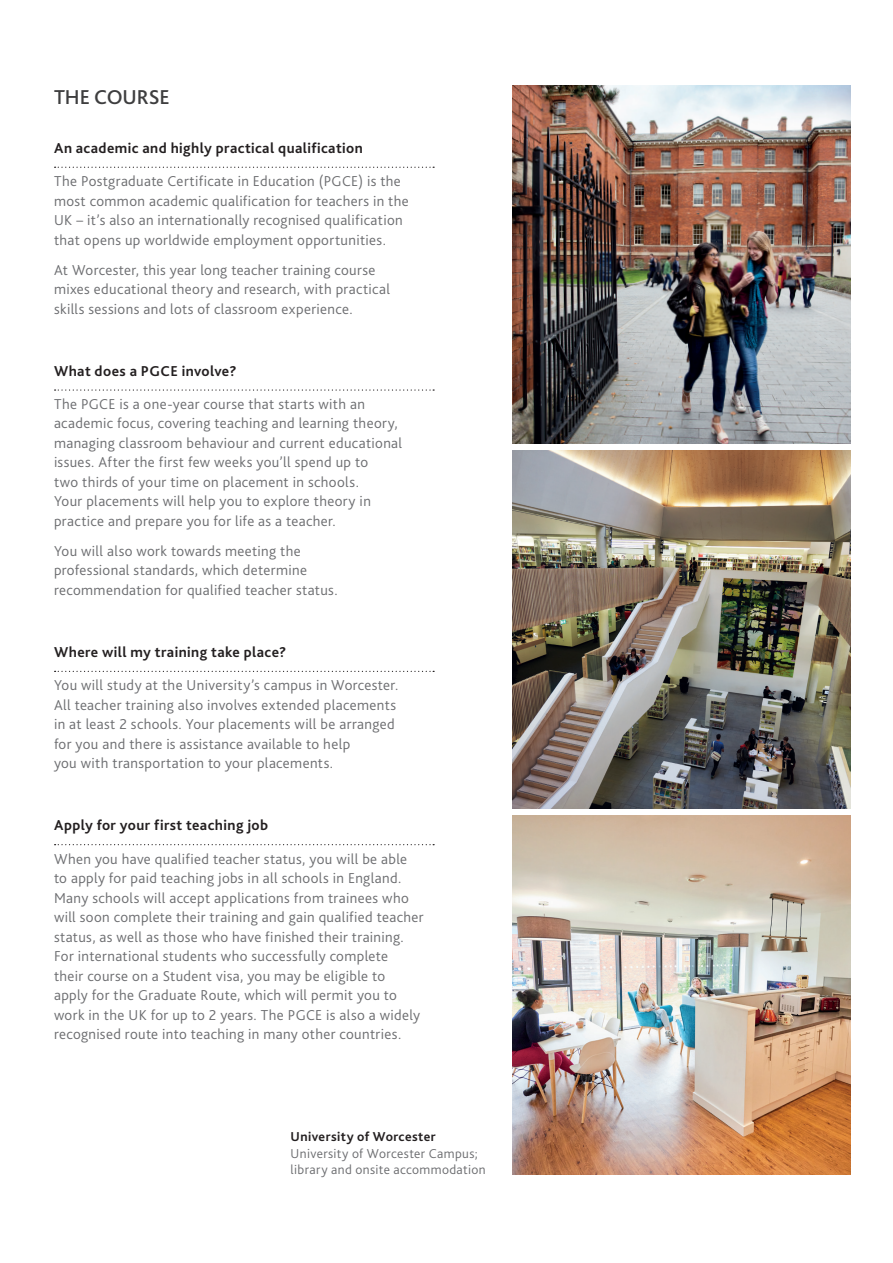
<style>
.page{position:relative;width:893px;height:1263px;background:#fff}
.page>*{position:absolute;margin:0;border:0;box-sizing:border-box;transform-origin:0 0}
.subheadings{font:500 21px "Bliss 2";letter-spacing:-.005em;color:#3e3e3f}
.Body_copy{font:300 15px/19.5px "Bliss 2";letter-spacing:.025em;color:#6c6d70}
.t1{font:700 15px "Bliss 2";letter-spacing:.03em;color:#231f20}
.Body_copy-2{font:300 13.5px/16.5px "Bliss 2";letter-spacing:.03em;color:#6c6d70}
.s1{font-weight:700;color:#231f20}
</style>
<div class="page">
<svg style="left:55px;top:167px;width:379px;height:1px"></svg>
<svg style="left:55px;top:389px;width:379px;height:2px"></svg>
<svg style="left:55px;top:671px;width:379px;height:1px"></svg>
<svg style="left:55px;top:844px;width:379px;height:1px"></svg>
<img style="left:512px;top:450px;width:338px;height:359px">
<img style="left:512px;top:815px;width:338px;height:359px">
<img style="left:512px;top:85px;width:338px;height:359px">
<p class="subheadings" style="left:54px;top:84px;width:117px">THE COURSE</p>
<p class="t1" style="left:54px;top:139px;width:310px">An academic and highly practical qualification</p>
<p class="Body_copy" style="left:54px;top:171px;width:356px">The Postgraduate Certificate in Education (PGCE) is the most common academic qualification for teachers in the UK – it’s also an internationally recognised qualification that opens up worldwide employment opportunities.</p>
<p class="Body_copy" style="left:54px;top:260px;width:338px">At Worcester, this year long teacher training course mixes educational theory and research, with practical skills sessions and lots of classroom experience.</p>
<p class="t1" style="left:54px;top:361px;width:184px">What does a PGCE involve?</p>
<p class="Body_copy" style="left:54px;top:394px;width:350px">The PGCE is a one-year course that starts with an academic focus, covering teaching and learning theory, managing classroom behaviour and current educational issues. After the first few weeks you’ll spend up to<br>two thirds of your time on placement in schools.<br>Your placements will help you to explore theory in practice and prepare you for life as a teacher.</p>
<p class="Body_copy" style="left:54px;top:541px;width:285px">You will also work towards meeting the professional standards, which determine recommendation for qualified teacher status.</p>
<p class="t1" style="left:54px;top:643px;width:234px">Where will my training take place?</p>
<p class="Body_copy" style="left:54px;top:675px;width:346px">You will study at the University’s campus in Worcester.<br>All teacher training also involves extended placements in at least 2 schools. Your placements will be arranged for you and there is assistance available to help<br>you with transportation to your placements.</p>
<p class="t1" style="left:54px;top:816px;width:216px">Apply for your first teaching job</p>
<p class="Body_copy" style="left:54px;top:848px;width:371px">When you have qualified teacher status, you will be able to apply for paid teaching jobs in all schools in England.<br>Many schools will accept applications from trainees who will soon complete their training and gain qualified teacher status, as well as those who have finished their training.<br>For international students who successfully complete<br>their course on a Student visa, you may be eligible to<br>apply for the Graduate Route, which will permit you to work in the UK for up to 2 years. The PGCE is also a widely recognised route into teaching in many other countries.</p>
<p class="Body_copy-2" style="left:291px;top:1128px;width:197px"><span class="s1">University of Worcester<br></span>University of Worcester Campus; library and onsite accommodation</p>
</div>
